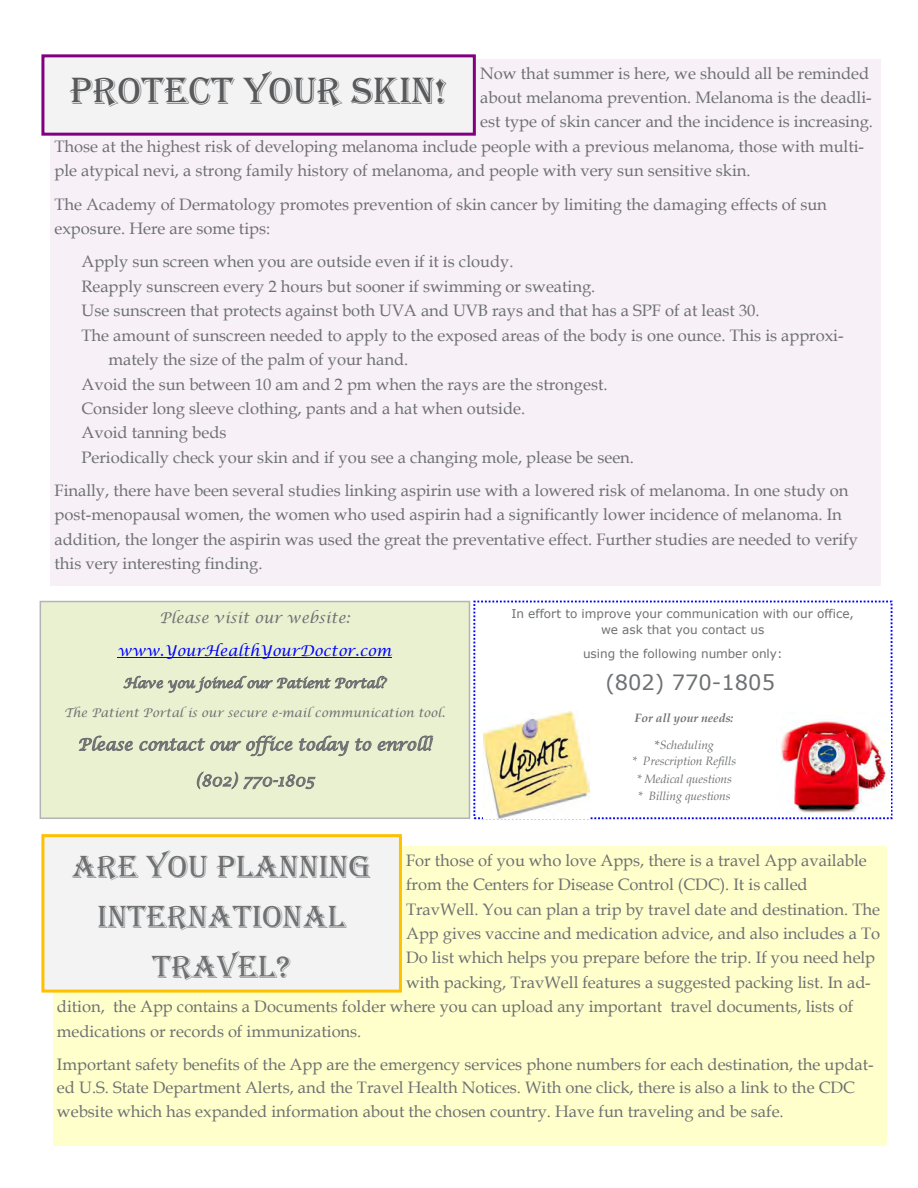
<style>
.page{position:relative;width:918px;height:1188px;background:#fff}
.page>*{position:absolute;margin:0;border:0;box-sizing:border-box;transform-origin:0 0}
.t1{font:39.15px "Algerian";color:#58595b}
.t2{font:33px/50.1px "Algerian";color:#6e7072;text-align:center}
.t3{font:21px "Verdana";letter-spacing:-.005em;color:#6e7072}
.t4{font:16.65px "Book Antiqua";color:#6e7072}
.t5{font:16.5px/24.5px "Book Antiqua";color:#6e7072}
.t6{font:italic 16.5px/35.8px "Lucida Calligraphy";color:#6e7072;text-align:center}
.t7{font:italic 15px "Lucida Calligraphy";color:#00f}
.t8{font:italic 15px "Lucida Calligraphy";color:#6e7072}
.t9{font:italic 13.5px "Lucida Calligraphy";color:#6e7072}
.t10{font:12px/15.3px "Verdana";color:#6e7072;text-align:center}
.t11{font:italic 12px/17.2px "Book Antiqua";color:#6e7072;text-align:center}
.t12{font:italic 12px "Lucida Calligraphy";color:#6e7072}
.t13{font:italic 700 12px/26.2px "Book Antiqua";letter-spacing:-.005em;color:#6e7072;text-align:center}
.s1{font-weight:400}
</style>
<div class="page">
<div style="left:50px;top:59px;width:831px;height:527px;background:#f7f0f7"></div>
<img style="left:780px;top:719px;width:107px;height:98px">
<div style="left:43px;top:56px;width:431px;height:78px;background:#f3f3f3"></div>
<div style="left:41px;top:54px;width:435px;height:82px;border:3px solid #800080"></div>
<img style="left:483px;top:712px;width:106px;height:106px">
<div style="left:40px;top:602px;width:430px;height:216px;background:#e9f1d0"></div>
<div style="left:40px;top:601px;width:430px;height:218px;border:2px solid #b2b4b7"></div>
<hr style="left:118px;top:657px;width:274px;height:1px;background:#00f">
<svg style="left:123px;top:676px;width:264px;height:17px"></svg>
<svg style="left:78px;top:736px;width:55px;height:15px"></svg>
<svg style="left:139px;top:736px;width:210px;height:20px"></svg>
<svg style="left:355px;top:738px;width:17px;height:13px"></svg>
<svg style="left:378px;top:736px;width:55px;height:15px"></svg>
<svg style="left:197px;top:771px;width:119px;height:18px"></svg>
<div style="left:53px;top:846px;width:833px;height:299px;background:#ffc"></div>
<div style="left:43px;top:836px;width:357px;height:155px;background:#f3f3f3"></div>
<div style="left:41px;top:834px;width:361px;height:159px;border:3px solid #ffc000"></div>
<p class="t5" style="left:480px;top:60px;width:390px">Now that summer is here, we should all be reminded</p>
<p class="t4" style="left:480px;top:86px;width:393px">about melanoma prevention. Melanoma is the deadli-</p>
<p class="t5" style="left:54px;top:109px;width:820px;text-indent:426px">est type of skin cancer and the incidence is increasing.<br>Those at the highest risk of developing melanoma include people with a previous melanoma, those with multi&shy;ple atypical nevi, a strong family history of melanoma, and people with very sun sensitive skin.</p>
<p class="t5" style="left:54px;top:192px;width:774px">The Academy of Dermatology promotes prevention of skin cancer by limiting the damaging effects of sun exposure. Here are some tips:</p>
<p class="t5" style="left:81px;top:249px;width:764px">Apply sun screen when you are outside even if it is cloudy.<br>Reapply sunscreen every 2 hours but sooner if swimming or sweating.<br>Use sunscreen that protects against both UVA and UVB rays and that has a SPF of at least 30.<br>The amount of sunscreen needed to apply to the exposed areas of the body is one ounce. This is approxi-</p>
<p class="t4" style="left:108px;top:348px;width:301px">mately the size of the palm of your hand.</p>
<p class="t5" style="left:81px;top:371px;width:554px">Avoid the sun between 10 am and 2 pm when the rays are the strongest.<br>Consider long sleeve clothing, pants and a hat when outside.<br>Avoid tanning beds<br>Periodically check your skin and if you see a changing mole, please be seen.</p>
<p class="t5" style="left:54px;top:478px;width:805px">Finally, there have been several studies linking aspirin use with a lowered risk of melanoma. In one study on post-menopausal women, the women who used aspirin had a significantly lower incidence of melanoma. In addition, the longer the aspirin was used the great the preventative effect. Further studies are needed to verify this very interesting finding.</p>
<p class="t10" style="left:512px;top:606px;width:344px">In effort to improve your communication with our office, we ask that you contact us</p>
<p class="t10" style="left:583px;top:646px;width:201px">using the following number only:</p>
<p class="t3" style="left:605px;top:668px;width:171px">(802) 770-1805</p>
<p class="t13" style="left:635px;top:705px;width:100px">For all your needs: *<span class="s1">Scheduling</span></p>
<p class="t11" style="left:632px;top:752px;width:105px">* Prescription Refills * Medical questions<br>* Billing questions</p>
<h1 class="t1" style="left:70px;top:69px;width:379px">PROTECT YOUR SKIN!</h1>
<p class="t8" style="left:159px;top:608px;width:192px">Please visit our website:</p>
<p class="t7" style="left:118px;top:642px;width:275px">www.YourHealthYourDoctor.com</p>
<p class="t9" style="left:123px;top:675px;width:264px">Have you joined our Patient Portal?</p>
<p class="t12" style="left:64px;top:706px;width:382px">The Patient Portal is our secure e-mail communication tool.</p>
<p class="t6" style="left:78px;top:727px;width:355px">Please contact our office today to enroll! (802) 770-1805</p>
<h2 class="t2" style="left:72px;top:842px;width:301px">ARE YOU PLANNING<br>INTERNATIONAL<br>TRAVEL?</h2>
<p class="t5" style="left:406px;top:847px;width:462px">For those of you who love Apps, there is a travel App available</p>
<p class="t4" style="left:406px;top:873px;width:403px">from the Centers for Disease Control (CDC). It is called</p>
<p class="t5" style="left:406px;top:896px;width:476px">TravWell. You can plan a trip by travel date and destination. The</p>
<p class="t5" style="left:406px;top:921px;width:476px">App gives vaccine and medication advice, and also includes a To</p>
<p class="t5" style="left:406px;top:945px;width:471px">Do list which helps you prepare before the trip. If you need help</p>
<p class="t5" style="left:406px;top:970px;width:466px">with packing, TravWell features a suggested packing list. In ad-</p>
<p class="t5" style="left:57px;top:994px;width:798px">dition, the App contains a Documents folder where you can upload any important travel documents, lists of</p>
<p class="t5" style="left:57px;top:1018px;width:306px">medications or records of immunizations.</p>
<p class="t5" style="left:57px;top:1052px;width:818px;line-height:23.5px">Important safety benefits of the App are the emergency services phone numbers for each destination, the updat&shy;ed U.S. State Department Alerts, and the Travel Health Notices. With one click, there is also a link to the CDC website which has expanded information about the chosen country. Have fun traveling and be safe.</p>
</div>
